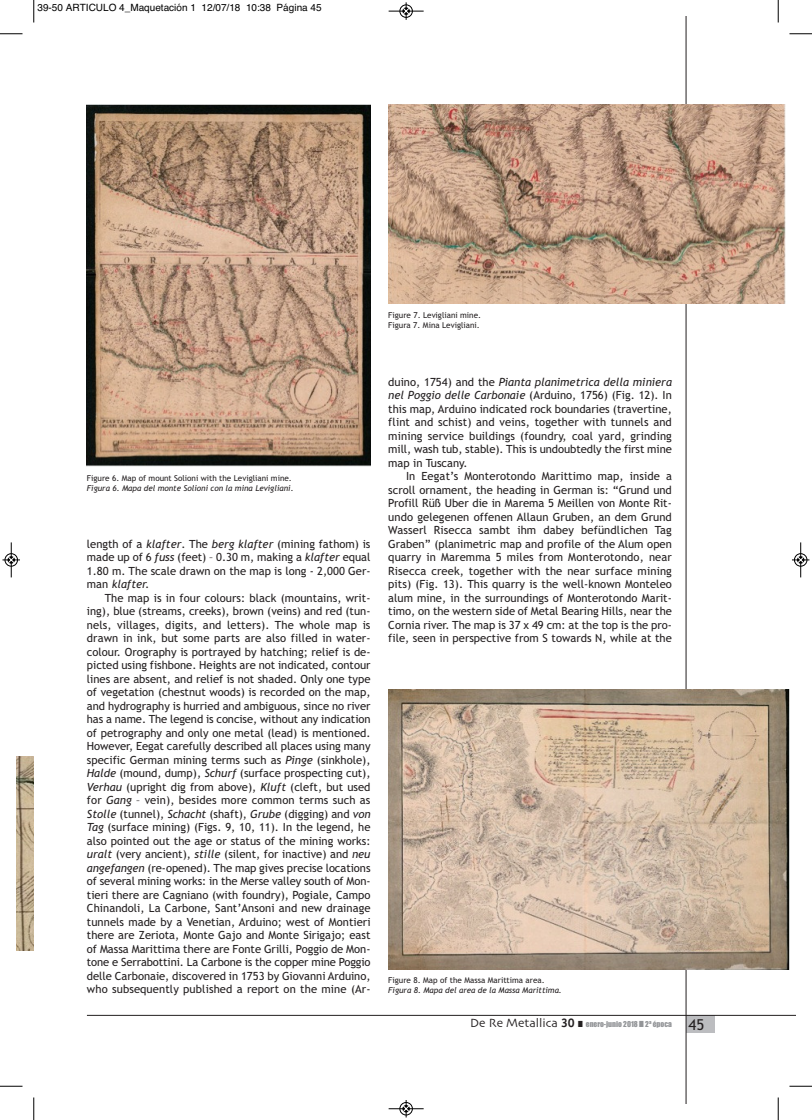
<style>
.page{position:relative;width:812px;height:1120px;background:#fff}
.page>*{position:absolute;margin:0;border:0;box-sizing:border-box;transform-origin:0 0}
.t1{font:15px "Trebuchet MS";color:#231f20}
.t2{font:11.25px/13.5px "Trebuchet MS";color:#231f20;text-align:justify}
.t3{font:10px "Helvetica";color:#000}
.t4{font:8.12px/9.8px "Trebuchet MS";color:#231f20}
.t5{font:italic 8.12px "Trebuchet MS";color:#231f20}
.t6{font:7.5px "Impact";color:#939598}
.s1{font-style:italic}
.s2{font-family:"Skia";font-size:12.5px;color:#231f20}
.s3{font-family:"Officina Sans Std";font-weight:700;font-size:12.5px;color:#231f20}
.s4{color:#231f20}
</style>
<div class="page">
<div style="left:686px;top:1015px;width:28px;height:18px;background:#bcbdc0"></div>
<hr style="left:685px;top:16px;width:1px;height:1088px;background:#231f20">
<hr style="left:87px;top:1015px;width:709px;height:1px;background:#231f20">
<img style="left:87px;top:105px;width:283px;height:362px">
<img style="left:16px;top:757px;width:18px;height:193px">
<img style="left:388px;top:105px;width:397px;height:199px">
<img style="left:388px;top:689px;width:401px;height:280px">
<svg style="left:33px;top:0;width:2px;height:23px"></svg>
<svg style="left:0;top:33px;width:22px;height:2px"></svg>
<svg style="left:777px;top:0;width:2px;height:23px"></svg>
<svg style="left:789px;top:33px;width:23px;height:2px"></svg>
<svg style="left:33px;top:1097px;width:2px;height:23px"></svg>
<svg style="left:0;top:1086px;width:22px;height:1px"></svg>
<svg style="left:777px;top:1097px;width:2px;height:23px"></svg>
<svg style="left:789px;top:1086px;width:23px;height:1px"></svg>
<div style="left:399px;top:4px;width:14px;height:14px;border:1px solid #fff;border-radius:50%"></div>
<hr style="left:388px;top:11px;width:35px;height:1px;background:#000">
<div style="left:400px;top:5px;width:12px;height:13px;border:1px solid #000;border-radius:50%"></div>
<svg style="left:403px;top:2px;width:6px;height:18px"></svg>
<div style="left:399px;top:1102px;width:14px;height:13px;border:1px solid #fff;border-radius:50%"></div>
<hr style="left:388px;top:1108px;width:35px;height:1px;background:#000">
<div style="left:400px;top:1102px;width:12px;height:13px;border:1px solid #000;border-radius:50%"></div>
<svg style="left:403px;top:1100px;width:6px;height:17px"></svg>
<div style="left:5px;top:553px;width:13px;height:14px;border:1px solid #fff;border-radius:50%"></div>
<hr style="left:11px;top:542px;width:1px;height:35px;background:#000">
<div style="left:5px;top:553px;width:13px;height:13px;border:1px solid #000;border-radius:50%"></div>
<svg style="left:2px;top:557px;width:18px;height:6px"></svg>
<div style="left:794px;top:553px;width:13px;height:14px;border:1px solid #fff;border-radius:50%"></div>
<hr style="left:800px;top:542px;width:1px;height:35px;background:#000">
<div style="left:794px;top:553px;width:13px;height:13px;border:1px solid #000;border-radius:50%"></div>
<svg style="left:792px;top:557px;width:17px;height:6px"></svg>
<p class="t3" style="left:38px;top:2px;width:286px">39-50 ARTICULO 4_Maquetación 1 12/07/18 10:38 Página 45</p>
<p class="t4" style="left:388px;top:310px;width:94px">Figure 7. Levigliani mine.<br>Figura 7. Mina Levigliani.</p>
<p class="t4" style="left:87px;top:474px;width:206px">Figure 6. Map of mount Solioni with the Levigliani mine.</p>
<p class="t5" style="left:87px;top:484px;width:208px">Figura 6. Mapa del monte Solioni con la mina Levigliani.</p>
<p class="t2" style="left:87px;top:537px;width:285px">length of a <span class="s1">klafter</span>. The <span class="s1">berg klafter</span> (mining fathom) is made up of 6 <span class="s1">fuss</span> (feet) – 0.30 m, making a <span class="s1">klafter</span> equal 1.80 m. The scale drawn on the map is long - 2,000 Ger&shy;man <span class="s1">klafter.</span></p>
<p class="t2" style="left:87px;top:591px;width:285px;text-indent:18px">The map is in four colours: black (mountains, writ&shy;ing), blue (streams, creeks), brown (veins) and red (tun&shy;nels, villages, digits, and letters). The whole map is drawn in ink, but some parts are also filled in water&shy;colour. Orography is portrayed by hatching; relief is de&shy;picted using fishbone. Heights are not indicated, contour lines are absent, and relief is not shaded. Only one type of vegetation (chestnut woods) is recorded on the map, and hydrography is hurried and ambiguous, since no river has a name. The legend is concise, without any indication of petrography and only one metal (lead) is mentioned.<br>However, Eegat carefully described all places using many specific German mining terms such as <span class="s1">Pinge</span> (sinkhole), <span class="s1">Halde</span> (mound, dump), <span class="s1">Schurf</span> (surface prospecting cut), <span class="s1">Verhau</span> (upright dig from above), <span class="s1">Kluft</span> (cleft, but used for <span class="s1">Gang</span> – vein), besides more common terms such as <span class="s1">Stolle</span> (tunnel), <span class="s1">Schacht</span> (shaft), <span class="s1">Grube</span> (digging) and <span class="s1">von Tag</span> (surface mining) (Figs. 9, 10, 11). In the legend, he also pointed out the age or status of the mining works: <span class="s1">uralt</span> (very ancient), <span class="s1">stille</span> (silent, for inactive) and <span class="s1">neu angefangen</span> (re-opened). The map gives precise locations of several mining works: in the Merse valley south of Mon&shy;tieri there are Cagniano (with foundry), Pogiale, Campo Chinandoli, La Carbone, Sant’Ansoni and new drainage tunnels made by a Venetian, Arduino; west of Montieri there are Zeriota, Monte Gajo and Monte Sirigajo; east of Massa Marittima there are Fonte Grilli, Poggio de Mon&shy;tone e Serrabottini. La Carbone is the copper mine Poggio delle Carbonaie, discovered in 1753 by Giovanni Arduino, who subsequently published a report on the mine (Ar-</p>
<p class="t2" style="left:388px;top:375px;width:285px">duino, 1754) and the <span class="s1">Pianta planimetrica della miniera nel Poggio delle Carbonaie</span> (Arduino, 1756) (Fig. 12). In this map, Arduino indicated rock boundaries (travertine, flint and schist) and veins, together with tunnels and mining service buildings (foundry, coal yard, grinding mill, wash tub, stable). This is undoubtedly the first mine map in Tuscany.</p>
<p class="t2" style="left:388px;top:470px;width:285px;text-indent:18px">In Eegat’s Monterotondo Marittimo map, inside a scroll ornament, the heading in German is: “Grund und Profill Rüß Uber die in Marema 5 Meillen von Monte Rit&shy;undo gelegenen offenen Allaun Gruben, an dem Grund Wasserl Risecca sambt ihm dabey befündlichen Tag Graben” (planimetric map and profile of the Alum open quarry in Maremma 5 miles from Monterotondo, near Risecca creek, together with the near surface mining pits) (Fig. 13). This quarry is the well-known Monteleo alum mine, in the surroundings of Monterotondo Marit&shy;timo, on the western side of Metal Bearing Hills, near the Cornia river. The map is 37 x 49 cm: at the top is the pro&shy;file, seen in perspective from S towards N, while at the</p>
<p class="t4" style="left:388px;top:976px;width:158px">Figure 8. Map of the Massa Marittima area.</p>
<p class="t5" style="left:388px;top:985px;width:175px">Figura 8. Mapa del area de la Massa Marittima.</p>
<p class="t6" style="left:470px;top:1020px;width:203px"><span class="s2">De Re Metallica</span> <span class="s3">30</span> <span class="s4">■</span> ENERO-JUNIO 2018 ■ 2ª ÉPOCA</p>
<h1 class="t1" style="left:688px;top:1016px;width:17px">45</h1>
</div>
